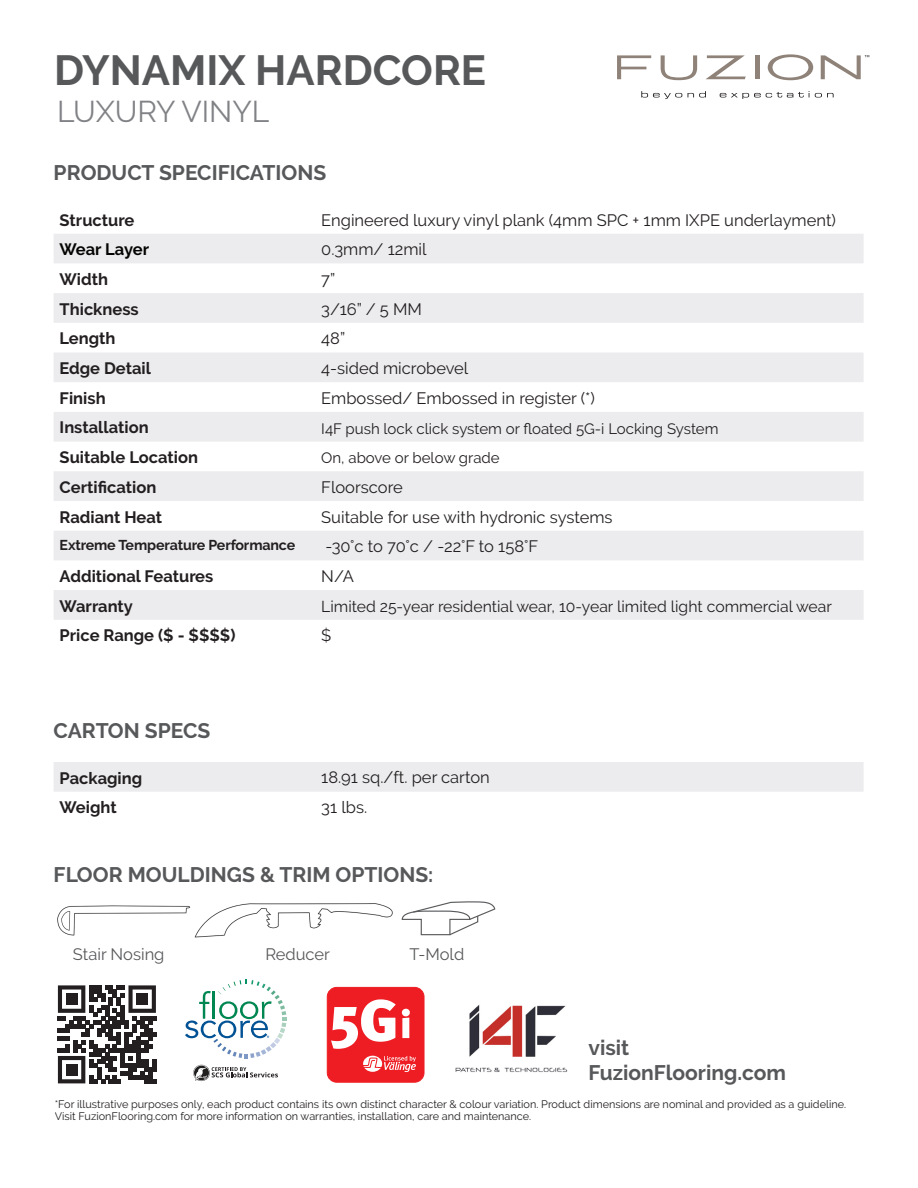
<style>
.page{position:relative;width:918px;height:1188px;background:#fff}
.page>*{position:absolute;margin:0;border:0;box-sizing:border-box;transform-origin:0 0}
.t1{font:700 42px "Raleway";color:#57585a}
.t2{font:30px "Raleway";color:#808285}
.t3{font:700 21px/25.2px "Raleway";color:#57585a}
.Paragraph_Style_1{font:16.5px "Raleway";color:#231f20}
.t4{font:700 16.5px/29.7px "Raleway";color:#231f20}
.t5{font:16.5px "Raleway";color:#57585a}
.t6{font:700 16.5px "Raleway";color:#040503}
.t7{font:15.75px "Raleway";color:#231f20}
.t8{font:15px "Raleway";color:#231f20}
.t9{font:700 14.25px "Raleway";letter-spacing:-.01em;color:#231f20}
.t10{font:10.8px/12px "Raleway";color:#231f20}
</style>
<div class="page">
<svg style="left:617px;top:55px;width:34px;height:24px"></svg>
<svg style="left:661px;top:55px;width:36px;height:25px"></svg>
<svg style="left:706px;top:55px;width:40px;height:24px"></svg>
<hr style="left:755px;top:55px;width:4px;height:24px;background:#8f8279">
<svg style="left:768px;top:54px;width:45px;height:26px"></svg>
<svg style="left:821px;top:55px;width:48px;height:24px"></svg>
<svg style="left:641px;top:91px;width:41px;height:8px"></svg>
<svg style="left:688px;top:91px;width:18px;height:7px"></svg>
<svg style="left:720px;top:91px;width:114px;height:8px"></svg>
<svg style="left:401px;top:901px;width:95px;height:35px"></svg>
<svg style="left:54px;top:234px;width:810px;height:386px;fill:#ececee"></svg>
<div style="left:54px;top:762px;width:810px;height:30px;background:#ececee"></div>
<svg style="left:185px;top:980px;width:101px;height:78px"></svg>
<svg style="left:193px;top:1065px;width:85px;height:16px"></svg>
<div style="left:327px;top:987px;width:97px;height:95px;background:#ee1d23;border-radius:9px"></div>
<div style="left:327px;top:987px;width:97px;height:95px;border:1px solid #ee1d23;border-radius:9px"></div>
<svg style="left:331px;top:999px;width:65px;height:50px"></svg>
<svg style="left:402px;top:1009px;width:8px;height:29px"></svg>
<svg style="left:363px;top:1056px;width:53px;height:16px"></svg>
<img style="left:455px;top:1005px;width:113px;height:67px">
<img style="left:57px;top:905px;width:138px;height:33px">
<img style="left:189px;top:903px;width:204px;height:34px">
<svg style="left:58px;top:985px;width:98px;height:99px"></svg>
<div style="left:66px;top:993px;width:12px;height:12px;background:#231f20"></div>
<div style="left:136px;top:993px;width:12px;height:12px;background:#231f20"></div>
<div style="left:66px;top:1064px;width:12px;height:12px;background:#231f20"></div>
<p class="t1" style="left:54px;top:46px;width:434px">DYNAMIX HARDCORE</p>
<h2 class="t2" style="left:57px;top:94px;width:214px">LUXURY VINYL</h2>
<h3 class="t3" style="left:54px;top:160px;width:274px">PRODUCT SPECIFICATIONS</h3>
<h3 class="t4" style="left:60px;top:205px;width:76px">Structure</h3>
<h3 class="t6" style="left:60px;top:240px;width:91px">Wear Layer</h3>
<h3 class="t4" style="left:60px;top:264px;width:140px">Width<br>Thickness<br>Length<br>Edge Detail<br>Finish<br>Installation<br>Suitable Location<br>Certification<br>Radiant Heat</h3>
<h3 class="t9" style="left:60px;top:537px;width:237px">Extreme Temperature Performance</h3>
<h3 class="t4" style="left:60px;top:561px;width:177px">Additional Features<br>Warranty<br>Price Range ($ - $$$$)</h3>
<p class="Paragraph_Style_1" style="left:321px;top:210px;width:516px">Engineered luxury vinyl plank (4mm SPC + 1mm IXPE underlayment)</p>
<p class="Paragraph_Style_1" style="left:321px;top:240px;width:107px">0.3mm/ 12mil</p>
<p class="Paragraph_Style_1" style="left:321px;top:270px;width:15px">7”</p>
<p class="Paragraph_Style_1" style="left:321px;top:299px;width:102px">3/16” / 5 MM</p>
<p class="Paragraph_Style_1" style="left:321px;top:329px;width:25px">48”</p>
<p class="Paragraph_Style_1" style="left:321px;top:359px;width:149px">4-sided microbevel</p>
<p class="Paragraph_Style_1" style="left:321px;top:388px;width:275px">Embossed/ Embossed in register (*)</p>
<p class="t8" style="left:321px;top:420px;width:399px">I4F push lock click system or floated 5G-i Locking System</p>
<p class="t8" style="left:321px;top:449px;width:180px">On, above or below grade</p>
<p class="Paragraph_Style_1" style="left:321px;top:478px;width:83px">Floorscore</p>
<p class="Paragraph_Style_1" style="left:321px;top:507px;width:293px">Suitable for use with hydronic systems</p>
<p class="Paragraph_Style_1" style="left:326px;top:537px;width:214px">-30°c to 70°c / -22°F to 158°F</p>
<p class="Paragraph_Style_1" style="left:321px;top:567px;width:34px">N/A</p>
<p class="t7" style="left:321px;top:597px;width:512px">Limited 25-year residential wear, 10-year limited light commercial wear</p>
<p class="Paragraph_Style_1" style="left:321px;top:626px;width:12px">$</p>
<h3 class="t3" style="left:54px;top:718px;width:158px">CARTON SPECS</h3>
<h3 class="t4" style="left:60px;top:763px;width:84px">Packaging<br>Weight</h3>
<p class="Paragraph_Style_1" style="left:321px;top:767px;width:170px">18.91 sq./ft. per carton</p>
<p class="Paragraph_Style_1" style="left:321px;top:797px;width:47px">31 lbs.</p>
<h3 class="t3" style="left:54px;top:862px;width:381px">FLOOR MOULDINGS &amp; TRIM OPTIONS:</h3>
<h3 class="t5" style="left:73px;top:944px;width:93px">Stair Nosing</h3>
<h3 class="t5" style="left:265px;top:944px;width:66px">Reducer</h3>
<h3 class="t5" style="left:410px;top:944px;width:56px">T-Mold</h3>
<h3 class="t3" style="left:589px;top:1035px;width:199px">visit<br>FuzionFlooring.com</h3>
<p class="t10" style="left:55px;top:1098px;width:793px">*For illustrative purposes only, each product contains its own distinct character &amp; colour variation. Product dimensions are nominal and provided as a guideline.<br>Visit FuzionFlooring.com for more information on warranties, installation, care and maintenance.</p>
<p class="t10" style="left:59px;top:1100px;width:485px">*For illustrative purposes only. Each product contains its own distinct character &amp; colour variation.<br>Speak to your retailer or Fuzion representative to ensure product satisfaction before purchase.</p>
</div>
